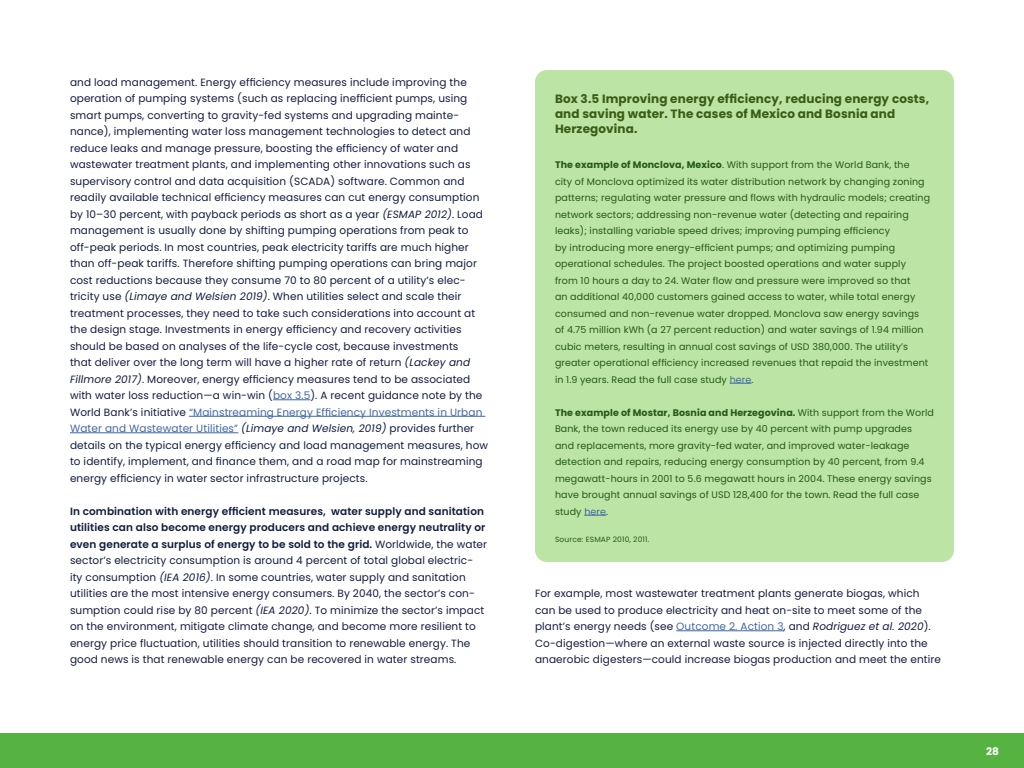
<style>
.page{position:relative;width:1024px;height:768px;background:#fff}
.page>*{position:absolute;margin:0;border:0;box-sizing:border-box;transform-origin:0 0}
.Box_titel_-_Groen{font:700 12px/15px "Poppins";letter-spacing:.01em;color:#3b5c15}
.Platte_tekst{font:10.5px/16.5px "Poppins";letter-spacing:.01em;color:#111c40}
.t1{font:700 10.5px "Poppins";color:#fff}
.Box_tekst{font:9.5px/16.5px "Poppins";letter-spacing:.01em;color:#25591a}
.Source{font:7.5px "Poppins";letter-spacing:.02em;color:#25591a}
.s1{font-style:italic}
.s2{color:#4167a9}
.s3{font-weight:600}
.s4{font-weight:700}
</style>
<div class="page">
<hr style="left:273px;top:400px;width:37px;height:1px;background:#4167a9">
<hr style="left:189px;top:416px;width:296px;height:1px;background:#4167a9">
<hr style="left:70px;top:433px;width:168px;height:1px;background:#4167a9">
<hr style="left:676px;top:631px;width:108px;height:1px;background:#4167a9">
<div style="left:535px;top:70px;width:419px;height:492px;background:#bce4a4;border-radius:12px"></div>
<svg style="left:730px;top:383px;width:21px;height:1px"></svg>
<svg style="left:584px;top:515px;width:22px;height:1px"></svg>
<div style="left:0;top:733px;width:1024px;height:35px;background:#56b241"></div>
<p class="Platte_tekst" style="left:70px;top:74px;width:420px">and load management. Energy efficiency measures include improving the operation of pumping systems (such as replacing inefficient pumps, using smart pumps, converting to gravity-fed systems and upgrading mainte&shy;nance), implementing water loss management technologies to detect and reduce leaks and manage pressure, boosting the efficiency of water and wastewater treatment plants, and implementing other innovations such as supervisory control and data acquisition (SCADA) software. Common and readily available technical efficiency measures can cut energy consumption by 10–30 percent, with payback periods as short as a year <span class="s1">(ESMAP 2012)</span>. Load management is usually done by shifting pumping operations from peak to off-peak periods. In most countries, peak electricity tariffs are much higher than off-peak tariffs. Therefore shifting pumping operations can bring major cost reductions because they consume 70 to 80 percent of a utility’s elec&shy;tricity use <span class="s1">(Limaye and Welsien 2019)</span>. When utilities select and scale their treatment processes, they need to take such considerations into account at the design stage. Investments in energy efficiency and recovery activities should be based on analyses of the life-cycle cost, because investments<br>that deliver over the long term will have a higher rate of return <span class="s1">(Lackey and Fillmore 2017)</span>. Moreover, energy efficiency measures tend to be associated with water loss reduction—a win-win (<span class="s2">box 3.5</span>). A recent guidance note by the World Bank’s initiative <span class="s2">“Mainstreaming Energy Efficiency Investments in Urban Water and Wastewater Utilities”</span> <span class="s1">(Limaye and Welsien, 2019)</span> provides further details on the typical energy efficiency and load management measures, how to identify, implement, and finance them, and a road map for mainstreaming energy efficiency in water sector infrastructure projects.</p>
<p class="Platte_tekst" style="left:70px;top:503px;width:419px"><span class="s3">In combination with energy efficient measures, water supply and sanitation utilities can also become energy producers and achieve energy neutrality or even generate a surplus of energy to be sold to the grid.</span> Worldwide, the water sector’s electricity consumption is around 4 percent of total global electric&shy;ity consumption <span class="s1">(IEA 2016)</span>. In some countries, water supply and sanitation utilities are the most intensive energy consumers. By 2040, the sector’s con&shy;sumption could rise by 80 percent <span class="s1">(IEA 2020)</span>. To minimize the sector’s impact on the environment, mitigate climate change, and become more resilient to energy price fluctuation, utilities should transition to renewable energy. The good news is that renewable energy can be recovered in water streams.</p>
<p class="Box_titel_-_Groen" style="left:555px;top:91px;width:376px">Box 3.5 Improving energy efficiency, reducing energy costs, and saving water. The cases of Mexico and Bosnia and<br>Herzegovina.</p>
<p class="Box_tekst" style="left:555px;top:156px;width:377px"><span class="s4">The example of Monclova, Mexico</span>. With support from the World Bank, the<br>city of Monclova optimized its water distribution network by changing zoning patterns; regulating water pressure and flows with hydraulic models; creating network sectors; addressing non-revenue water (detecting and repairing leaks); installing variable speed drives; improving pumping efficiency<br>by introducing more energy-efficient pumps; and optimizing pumping operational schedules. The project boosted operations and water supply from 10 hours a day to 24. Water flow and pressure were improved so that<br>an additional 40,000 customers gained access to water, while total energy consumed and non-revenue water dropped. Monclova saw energy savings of 4.75 million kWh (a 27 percent reduction) and water savings of 1.94 million cubic meters, resulting in annual cost savings of USD 380,000. The utility’s greater operational efficiency increased revenues that repaid the investment in 1.9 years. Read the full case study <span class="s2">here</span>.</p>
<p class="Box_tekst" style="left:555px;top:404px;width:380px"><span class="s4">The example of Mostar, Bosnia and Herzegovina.</span> With support from the World Bank, the town reduced its energy use by 40 percent with pump upgrades<br>and replacements, more gravity-fed water, and improved water-leakage detection and repairs, reducing energy consumption by 40 percent, from 9.4 megawatt-hours in 2001 to 5.6 megawatt hours in 2004. These energy savings have brought annual savings of USD 128,400 for the town. Read the full case study <span class="s2">here</span>.</p>
<p class="Source" style="left:555px;top:535px;width:96px">Source: ESMAP 2010, 2011.</p>
<p class="Platte_tekst" style="left:535px;top:585px;width:408px">For example, most wastewater treatment plants generate biogas, which can be used to produce electricity and heat on-site to meet some of the plant’s energy needs (see <span class="s2">Outcome 2. Action 3</span>, and <span class="s1">Rodriguez et al. 2020</span>).<br>Co-digestion—where an external waste source is injected directly into the anaerobic digesters—could increase biogas production and meet the entire</p>
<p class="t1" style="left:986px;top:745px;width:14px">28</p>
</div>
